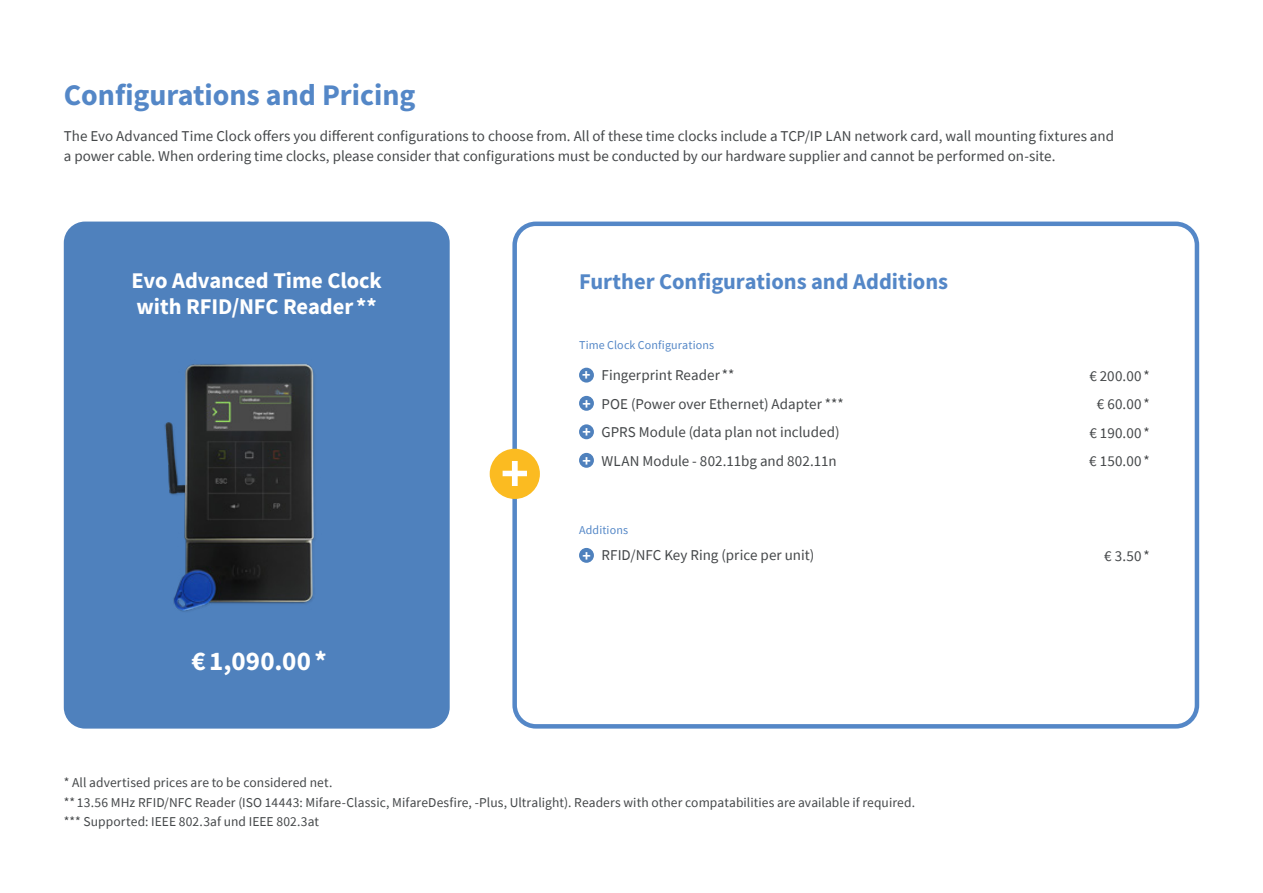
<style>
.page{position:relative;width:1263px;height:893px;background:#fff}
.page>*{position:absolute;margin:0;border:0;box-sizing:border-box;transform-origin:0 0}
.t1{font:700 52.95px "Source Sans Pro";color:#fff}
.t2{font:700 30px "Source Sans Pro";color:#5487c7}
.t3{font:700 27px "Source Sans Pro";color:#fff}
.t4{font:700 22.5px/25.5px "Source Sans Pro";color:#fff}
.t5{font:700 22.5px "Source Sans Pro";color:#5487c7}
.t6{font:15px/28.5px "Source Sans Pro";letter-spacing:.005em;color:#444749}
.t7{font:13.5px/19.5px "Source Sans Pro";letter-spacing:.005em;color:#444749}
.t8{font:12px "Source Sans Pro";letter-spacing:.01em;color:#5487c7}
.s1{font-weight:700;font-size:15.75px;color:#fff}
</style>
<div class="page">
<div style="left:512px;top:222px;width:687px;height:507px;border:4px solid #5487c7;border-radius:21px"></div>
<div style="left:64px;top:222px;width:386px;height:507px;background:#4f81bd;border-radius:21px"></div>
<div style="left:579px;top:368px;width:15px;height:15px;background:#4f81bd;border-radius:50%"></div>
<div style="left:579px;top:396px;width:15px;height:15px;background:#4f81bd;border-radius:50%"></div>
<div style="left:579px;top:424px;width:15px;height:15px;background:#4f81bd;border-radius:50%"></div>
<div style="left:579px;top:453px;width:15px;height:15px;background:#4f81bd;border-radius:50%"></div>
<div style="left:579px;top:548px;width:15px;height:15px;background:#4f81bd;border-radius:50%"></div>
<div style="left:490px;top:449px;width:50px;height:50px;background:#fbbb21;border-radius:50%"></div>
<img style="left:164px;top:363px;width:151px;height:249px">
<h2 class="t2" style="left:64px;top:74px;width:353px">Configurations and Pricing</h2>
<p class="t6" style="left:64px;top:126px;width:1052px;line-height:19.5px">The Evo Advanced Time Clock offers you different configurations to choose from. All of these time clocks include a TCP/IP LAN network card, wall mounting fixtures and a power cable. When ordering time clocks, please consider that configurations must be conducted by our hardware supplier and cannot be performed on-site.</p>
<h3 class="t4" style="left:132px;top:268px;width:252px">Evo Advanced Time Clock with RFID/NFC Reader **</h3>
<h3 class="t3" style="left:191px;top:642px;width:137px">€1,090.00*</h3>
<h1 class="t1" style="left:501px;top:438px;width:29px">+</h1>
<h3 class="t5" style="left:579px;top:266px;width:371px">Further Configurations and Additions</h3>
<p class="t8" style="left:579px;top:338px;width:137px">Time Clock Configurations</p>
<p class="t6" style="left:582px;top:361px;width:263px"><span class="s1">+</span> Fingerprint Reader **<br><span class="s1">+</span> POE (Power over Ethernet) Adapter *** <span class="s1">+</span> GPRS Module (data plan not included) <span class="s1">+</span> WLAN Module - 802.11bg and 802.11n</p>
<p class="t6" style="left:1089px;top:361px;width:62px;text-align:center">€ 200.00 * € 60.00* € 190.00 * € 150.00 *</p>
<p class="t8" style="left:579px;top:522px;width:51px">Additions</p>
<p class="t6" style="left:582px;top:541px;width:234px"><span class="s1">+</span> RFID/NFC Key Ring (price per unit)</p>
<p class="t6" style="left:1104px;top:542px;width:47px">€ 3.50*</p>
<p class="t7" style="left:64px;top:773px;width:853px">* All advertised prices are to be considered net.<br>** 13.56 MHz RFID/NFC Reader (ISO 14443: Mifare-Classic, MifareDesfire, -Plus, Ultralight). Readers with other compatabilities are available if required. *** Supported: IEEE 802.3af und IEEE 802.3at</p>
</div>
